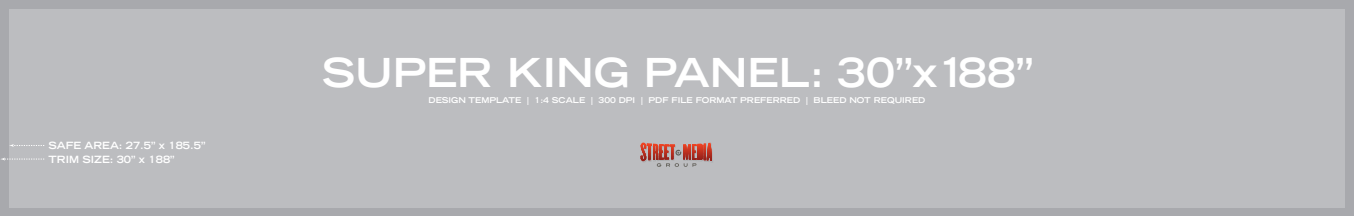
<style>
.page{position:relative;width:1354px;height:216px;background:#a8a9ad}
.page>*{position:absolute;margin:0;border:0;box-sizing:border-box;transform-origin:0 0}
.t1{font:700 expanded 40px "Trade Gothic LH";color:#fff}
.t2{font:700 expanded 10px/14px "Trade Gothic LH";color:#fff}
.t3{font:700 expanded 8px "Trade Gothic LH";color:#fff}
</style>
<div class="page">
<div style="left:9px;top:9px;width:1336px;height:198px;background:#bcbdc0"></div>
<svg style="left:641px;top:143px;width:72px;height:24px"></svg>
<svg style="left:9px;top:144px;width:35px;height:3px"></svg>
<svg style="left:1px;top:158px;width:43px;height:3px"></svg>
<p class="t2" style="left:48px;top:138px;width:158px">SAFE AREA: 27.5” x 185.5”<br>TRIM SIZE: 30” x 188”</p>
<h1 class="t1" style="left:322px;top:46px;width:713px">SUPER KING PANEL: 30”x188”</h1>
<p class="t3" style="left:428px;top:95px;width:498px">DESIGN TEMPLATE | 1:4 SCALE | 300 DPI | PDF FILE FORMAT PREFERRED | BLEED NOT REQUIRED</p>
</div>
